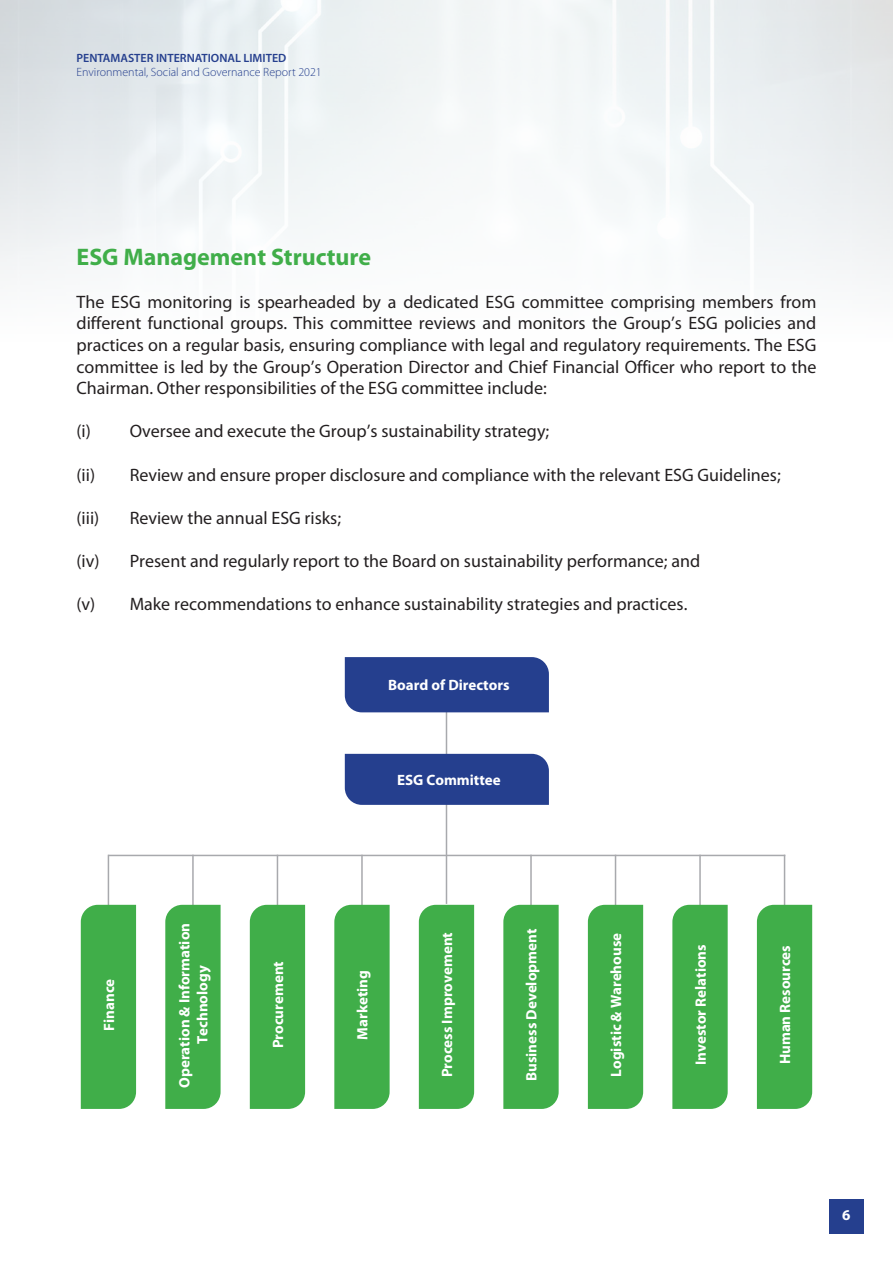
<style>
.page{position:relative;width:893px;height:1263px;background:#fff}
.page>*{position:absolute;margin:0;border:0;box-sizing:border-box;transform-origin:0 0}
.t1{font:700 24px "Myriad Pro";color:#40ae49}
.t2{font:18px/21.6px "Myriad Pro";color:#231f20;text-align:justify}
.t3{font:700 15px "Myriad Pro";color:#fff}
.t4{font:300 12px "Myriad Pro";color:#253f8e}
.t5{font:600 12px "Myriad Pro";color:#253f8e}
</style>
<div class="page">
<div style="left:829px;top:1199px;width:34px;height:34px;background:#253f8e"></div>
<hr style="left:446px;top:701px;width:1px;height:203px;background:#a8a9ad">
<hr style="left:108px;top:855px;width:1px;height:55px;background:#a8a9ad">
<hr style="left:108px;top:855px;width:677px;height:1px;background:#a8a9ad">
<hr style="left:615px;top:855px;width:1px;height:55px;background:#a8a9ad">
<hr style="left:530px;top:855px;width:2px;height:55px;background:#a8a9ad">
<hr style="left:361px;top:855px;width:2px;height:55px;background:#a8a9ad">
<hr style="left:192px;top:855px;width:2px;height:55px;background:#a8a9ad">
<hr style="left:699px;top:855px;width:2px;height:55px;background:#a8a9ad">
<hr style="left:277px;top:855px;width:1px;height:55px;background:#a8a9ad">
<hr style="left:784px;top:855px;width:1px;height:55px;background:#a8a9ad">
<div style="left:345px;top:657px;width:204px;height:55px;background:#253f8e"></div>
<div style="left:345px;top:754px;width:204px;height:51px;background:#253f8e"></div>
<div style="left:81px;top:905px;width:55px;height:204px;background:#40ae49"></div>
<div style="left:419px;top:905px;width:55px;height:204px;background:#40ae49"></div>
<div style="left:250px;top:905px;width:55px;height:204px;background:#40ae49"></div>
<div style="left:588px;top:905px;width:55px;height:204px;background:#40ae49"></div>
<div style="left:165px;top:905px;width:56px;height:204px;background:#40ae49"></div>
<div style="left:503px;top:905px;width:56px;height:204px;background:#40ae49"></div>
<div style="left:334px;top:905px;width:56px;height:204px;background:#40ae49"></div>
<div style="left:672px;top:905px;width:56px;height:204px;background:#40ae49"></div>
<div style="left:757px;top:905px;width:55px;height:204px;background:#40ae49"></div>
<p class="t5" style="left:77px;top:51px;width:211px">PENTAMASTER INTERNATIONAL LIMITED</p>
<p class="t4" style="left:77px;top:66px;width:247px">Environmental, Social and Governance Report 2021</p>
<p class="t1" style="left:77px;top:243px;width:296px">ESG Management Structure</p>
<p class="t2" style="left:77px;top:291px;width:741px">The ESG monitoring is spearheaded by a dedicated ESG committee comprising members from different functional groups. This committee reviews and monitors the Group’s ESG policies and practices on a regular basis, ensuring compliance with legal and regulatory requirements. The ESG committee is led by the Group’s Operation Director and Chief Financial Officer who report to the Chairman. Other responsibilities of the ESG committee include:</p>
<p class="t2" style="left:77px;top:421px;width:474px">(i) Oversee and execute the Group’s sustainability strategy;</p>
<p class="t2" style="left:77px;top:464px;width:706px">(ii) Review and ensure proper disclosure and compliance with the relevant ESG Guidelines;</p>
<p class="t2" style="left:77px;top:507px;width:24px">(iii)</p>
<p class="t2" style="left:130px;top:507px;width:213px">Review the annual ESG risks;</p>
<p class="t2" style="left:77px;top:551px;width:625px">(iv) Present and regularly report to the Board on sustainability performance; and</p>
<p class="t2" style="left:77px;top:594px;width:612px">(v) Make recommendations to enhance sustainability strategies and practices.</p>
<p class="t3" style="left:388px;top:677px;width:123px">Board of Directors</p>
<p class="t3" style="left:397px;top:771px;width:105px">ESG Committee</p>
<p class="t3" style="left:101px;top:1031px;width:54px;rotate:-90deg">Finance</p>
<p class="t3" style="left:176px;top:1088px;width:166px;rotate:-90deg">Operation &amp; Information</p>
<p class="t3" style="left:194px;top:1044px;width:80px;rotate:-90deg">Technology</p>
<p class="t3" style="left:270px;top:1048px;width:89px;rotate:-90deg">Procurement</p>
<p class="t3" style="left:354px;top:1039px;width:71px;rotate:-90deg">Marketing</p>
<p class="t3" style="left:439px;top:1077px;width:147px;rotate:-90deg">Process Improvement</p>
<p class="t3" style="left:523px;top:1081px;width:154px;rotate:-90deg">Business Development</p>
<p class="t3" style="left:608px;top:1077px;width:145px;rotate:-90deg">Logistic &amp; Warehouse</p>
<p class="t3" style="left:692px;top:1065px;width:122px;rotate:-90deg">Investor Relations</p>
<p class="t3" style="left:777px;top:1064px;width:121px;rotate:-90deg">Human Resources</p>
<p class="t3" style="left:842px;top:1207px;width:10px">6</p>
</div>
